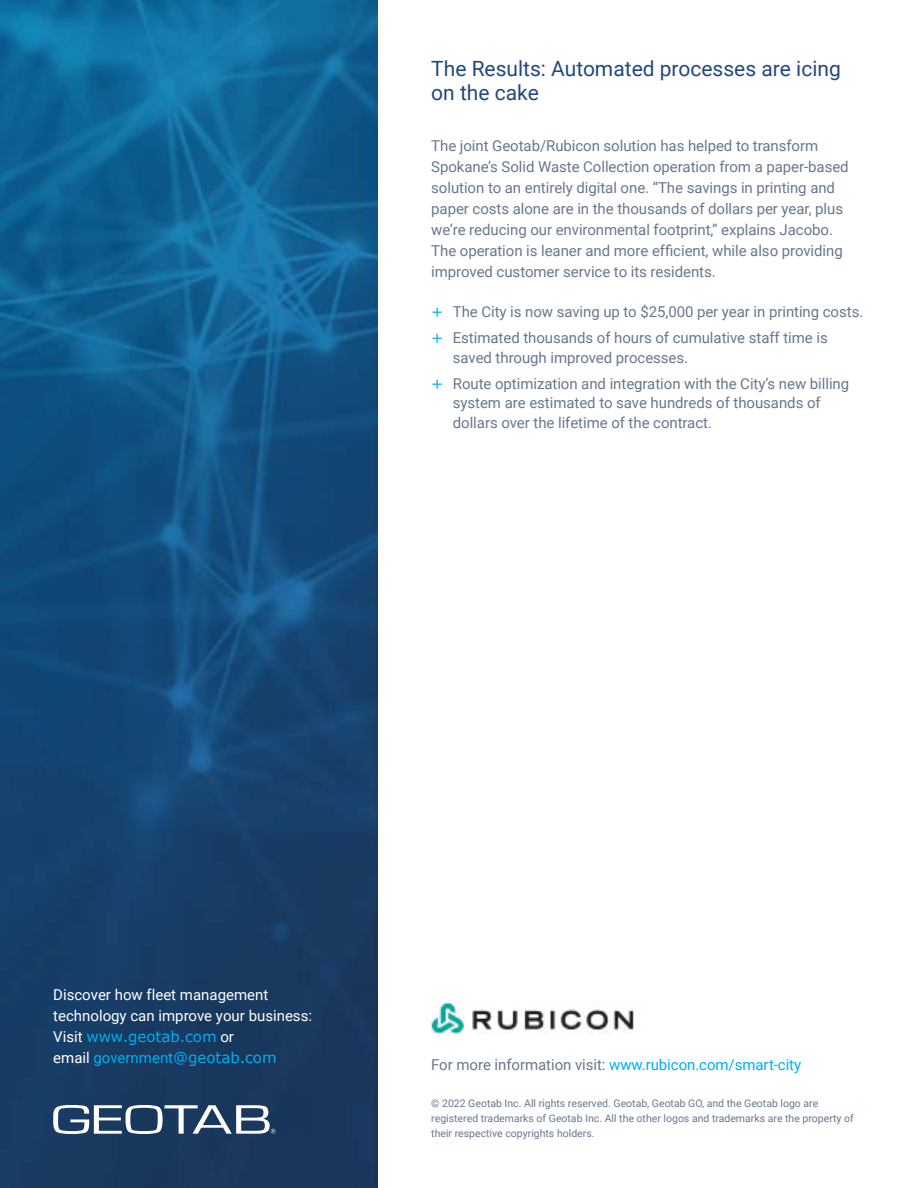
<style>
.page{position:relative;width:918px;height:1188px;background:#fff}
.page>*{position:absolute;margin:0;border:0;box-sizing:border-box;transform-origin:0 0}
.t1{font:21px/24px "Roboto";color:#23487c}
.t2{font:15px/21px "Roboto";letter-spacing:-.005em;color:#66788c}
.t3{font:15px/21px "Roboto";color:#fff}
.t4{font:15px "Roboto";letter-spacing:-.005em;color:#00aeef}
.t5{font:15px/21px "Verdana";color:#00aeef}
.t6{font:10.5px/15px "Roboto";color:#66788c}
.s1{font-family:"Verdana";color:#00aeef}
.s2{font-family:"Roboto";color:#fff}
.s3{font-family:"Roboto"}
.s4{color:#66788c}
</style>
<div class="page">
<img style="left:0;top:0;width:377px;height:1188px">
<svg style="left:53px;top:1105px;width:223px;height:29px"></svg>
<img style="left:431px;top:1002px;width:203px;height:33px">
<h1 class="t1" style="left:431px;top:56px;width:411px">The Results: Automated processes are icing on the cake</h1>
<p class="t2" style="left:431px;top:135px;width:419px">The joint Geotab/Rubicon solution has helped to transform Spokane’s Solid Waste Collection operation from a paper-based solution to an entirely digital one. “The savings in printing and paper costs alone are in the thousands of dollars per year, plus we’re reducing our environmental footprint,” explains Jacobo.<br>The operation is leaner and more efficient, while also providing improved customer service to its residents.</p>
<p class="t2" style="left:431px;top:298px;width:434px;line-height:26.2px"><span class="s1">+</span> The City is now saving up to $25,000 per year in printing costs. <span class="s1">+</span> Estimated thousands of hours of cumulative staff time is</p>
<p class="t2" style="left:431px;top:343px;width:419px;line-height:26.2px;text-indent:22px">saved through improved processes.<br><span class="s1">+</span> Route optimization and integration with the City’s new billing</p>
<p class="t2" style="left:453px;top:393px;width:369px;line-height:19.5px">system are estimated to save hundreds of thousands of dollars over the lifetime of the contract.</p>
<p class="t3" style="left:53px;top:984px;width:260px">Discover how fleet management technology can improve your business:</p>
<p class="t5" style="left:53px;top:1026px;width:225px"><span class="s2">Visit</span> www.geotab.com <span class="s2">or<br>email</span> <span class="s3">government</span>@geotab.com</p>
<p class="t4" style="left:431px;top:1055px;width:371px"><span class="s4">For more information visit:</span> www.rubicon.com/smart-city</p>
<p class="t6" style="left:431px;top:1096px;width:424px">© 2022 Geotab Inc. All rights reserved. Geotab, Geotab GO, and the Geotab logo are registered trademarks of Geotab Inc. All the other logos and trademarks are the property of their respective copyrights holders.</p>
</div>
